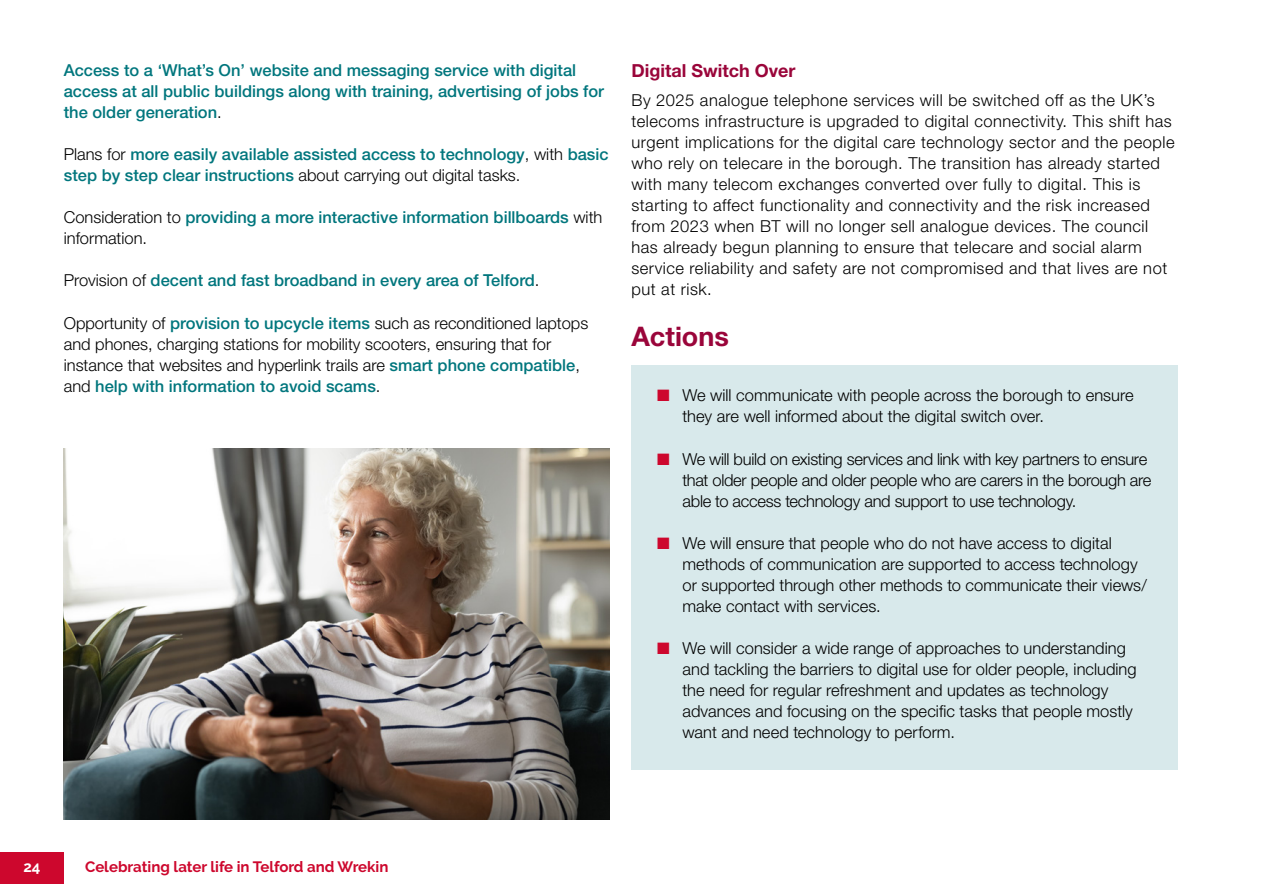
<style>
.page{position:relative;width:1263px;height:893px;background:#fff}
.page>*{position:absolute;margin:0;border:0;box-sizing:border-box;transform-origin:0 0}
.TWC_minor_heading{font:700 27px "Helvetica Neue LT Std";color:#9a053a}
.TWC_minor_heading-2{font:700 18px "Helvetica Neue LT Std";color:#9a053a}
.TWC_Body_text{font:300 16.5px/21px "Helvetica Neue LT Std";letter-spacing:.005em;color:#000}
.TWC_Body_text-2{font:300 16.5px/21px "Helvetica Neue LT Std";letter-spacing:.03em;color:#000}
.TWC_Body_text-3{font:500 16.5px/21px "Helvetica Neue LT Std";color:#00767d}
.TWC_Body_text-4{font:300 16.5px/21px "Helvetica Neue LT Std";letter-spacing:-.02em;color:#000}
.t1{font:700 15px "Raleway";color:#cd072d}
.t2{font:700 15px "Raleway";color:#fff}
.s1{font-weight:300;color:#000}
.s2{font-weight:500;color:#00767d}
.s3{color:#cd072d}
</style>
<div class="page">
<div style="left:0;top:852px;width:64px;height:32px;background:#cd072d"></div>
<div style="left:632px;top:365px;width:546px;height:405px;background:#d8e9eb"></div>
<img style="left:64px;top:448px;width:545px;height:371px">
<p class="TWC_Body_text-3" style="left:64px;top:59px;width:542px">Access to a ‘What’s On’ website and messaging service with digital access at all public buildings along with training, advertising of jobs for the older generation<span class="s1">.</span></p>
<p class="TWC_Body_text-3" style="left:64px;top:143px;width:546px"><span class="s1">Plans for</span> more easily available assisted access to technology<span class="s1">, with</span> basic step by step clear instructions <span class="s1">about carrying out digital tasks.</span></p>
<p class="TWC_Body_text-3" style="left:64px;top:207px;width:540px"><span class="s1">Consideration to</span> providing a more interactive information billboards <span class="s1">with information.</span></p>
<p class="TWC_Body_text-3" style="left:64px;top:270px;width:477px"><span class="s1">Provision of</span> decent and fast broadband in every area of Telford<span class="s1">.</span></p>
<p class="TWC_Body_text" style="left:64px;top:312px;width:526px">Opportunity of <span class="s2">provision to upcycle items</span> such as reconditioned laptops and phones, charging stations for mobility scooters, ensuring that for instance that websites and hyperlink trails are <span class="s2">smart phone compatible</span>, and <span class="s2">help with information to avoid scams</span>.</p>
<p class="TWC_minor_heading-2" style="left:631px;top:59px;width:165px">Digital Switch Over</p>
<p class="TWC_Body_text-2" style="left:631px;top:89px;width:545px">By 2025 analogue telephone services will be switched off as the UK’s telecoms infrastructure is upgraded to digital connectivity. This shift has urgent implications for the digital care technology sector and the people who rely on telecare in the borough. The transition has already started with many telecom exchanges converted over fully to digital. This is starting to affect functionality and connectivity and the risk increased from 2023 when BT will no longer sell analogue devices. The council has already begun planning to ensure that telecare and social alarm service reliability and safety are not compromised and that lives are not put at risk.</p>
<p class="TWC_minor_heading" style="left:631px;top:320px;width:99px">Actions</p>
<p class="TWC_Body_text" style="left:682px;top:385px;width:453px;text-indent:-26px"><span class="s3">■</span> We will communicate with people across the borough to ensure they are well informed about the digital switch over.</p>
<p class="TWC_Body_text-4" style="left:682px;top:448px;width:470px;text-indent:-26px"><span class="s3">■</span> We will build on existing services and link with key partners to ensure that older people and older people who are carers in the borough are able to access technology and support to use technology.</p>
<p class="TWC_Body_text" style="left:682px;top:532px;width:466px;text-indent:-26px"><span class="s3">■</span> We will ensure that people who do not have access to digital methods of communication are supported to access technology or supported through other methods to communicate their views/ make contact with services.</p>
<p class="TWC_Body_text" style="left:682px;top:637px;width:456px;text-indent:-26px"><span class="s3">■</span> We will consider a wide range of approaches to understanding and tackling the barriers to digital use for older people, including the need for regular refreshment and updates as technology advances and focusing on the specific tasks that people mostly want and need technology to perform.</p>
<p class="t2" style="left:23px;top:858px;width:19px">24</p>
<p class="t1" style="left:85px;top:858px;width:305px">Celebrating later life in Telford and Wrekin</p>
</div>
